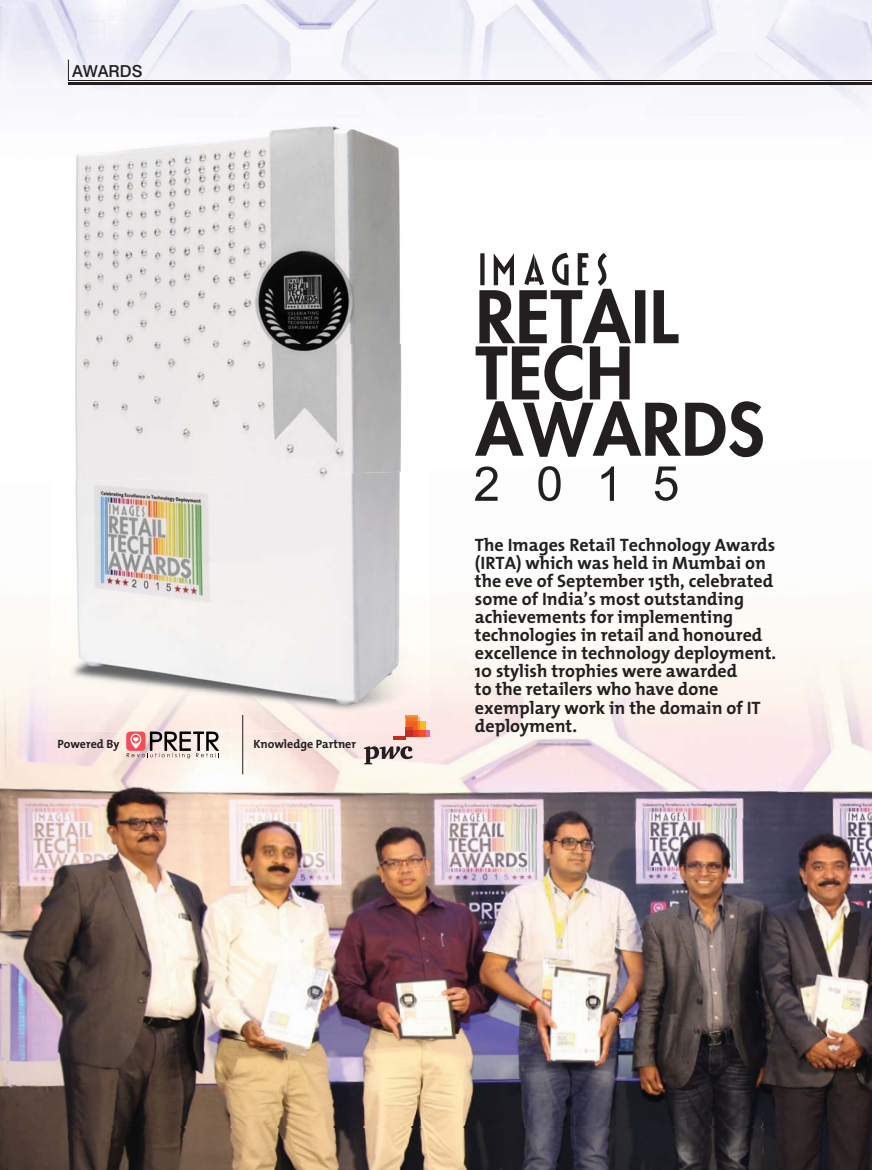
<style>
.page{position:relative;width:872px;height:1170px;background:#fff}
.page>*{position:absolute;margin:0;border:0;box-sizing:border-box;transform-origin:0 0}
.t1{font:700 18px/18px "Slo The Mix";color:#231f20}
.t2{font:500 16.5px "Swiss 721 BT";color:#231f20}
.t3{font:700 12px "Slo The Mix";color:#231f20}
</style>
<div class="page">
<img style="left:0;top:0;width:78px;height:87px">
<img style="left:427px;top:0;width:444px;height:253px">
<img style="left:78px;top:0;width:349px;height:99px">
<img style="left:68px;top:82px;width:803px;height:1px">
<hr style="left:68px;top:81px;width:804px;height:1px;background:#231f20">
<hr style="left:68px;top:83px;width:804px;height:2px;background:#231f20">
<svg style="left:68px;top:60px;width:1px;height:21px"></svg>
<img style="left:871px;top:0;width:1px;height:344px">
<img style="left:0;top:648px;width:90px;height:521px">
<img style="left:420px;top:473px;width:347px;height:344px">
<img style="left:767px;top:646px;width:105px;height:523px">
<img style="left:90px;top:731px;width:158px;height:438px">
<img style="left:248px;top:731px;width:172px;height:438px">
<img style="left:409px;top:817px;width:380px;height:352px">
<svg style="left:68px;top:1132px;width:17px;height:7px"></svg>
<img style="left:89px;top:1132px;width:67px;height:7px">
<img style="left:162px;top:1132px;width:71px;height:7px">
<img style="left:68px;top:1126px;width:803px;height:1px">
<img style="left:75px;top:118px;width:355px;height:353px">
<img style="left:50px;top:471px;width:380px;height:260px">
<svg style="left:601px;top:466px;width:13px;height:35px"></svg>
<svg style="left:475px;top:466px;width:22px;height:35px"></svg>
<svg style="left:655px;top:466px;width:22px;height:34px"></svg>
<svg style="left:538px;top:466px;width:22px;height:35px"></svg>
<svg style="left:475px;top:253px;width:288px;height:204px"></svg>
<svg style="left:364px;top:746px;width:48px;height:18px"></svg>
<svg style="left:393px;top:715px;width:36px;height:24px"></svg>
<svg style="left:126px;top:731px;width:20px;height:19px"></svg>
<svg style="left:127px;top:731px;width:92px;height:27px;background:#b99d9b"></svg>
<hr style="left:242px;top:715px;width:1px;height:59px;background:#231f20">
<p class="t2" style="left:72px;top:65px;width:72px">AWARDS</p>
<p class="t3" style="left:57px;top:738px;width:64px">Powered By</p>
<p class="t3" style="left:253px;top:738px;width:104px">Knowledge Partner</p>
<p class="t1" style="left:475px;top:537px;width:303px">The Images Retail Technology Awards (IRTA) which was held in Mumbai on the eve of September 15th, celebrated some of India’s most outstanding achievements for implementing technologies in retail and honoured excellence in technology deployment.<br>10 stylish trophies were awarded<br>to the retailers who have done exemplary work in the domain of IT deployment.</p>
</div>
